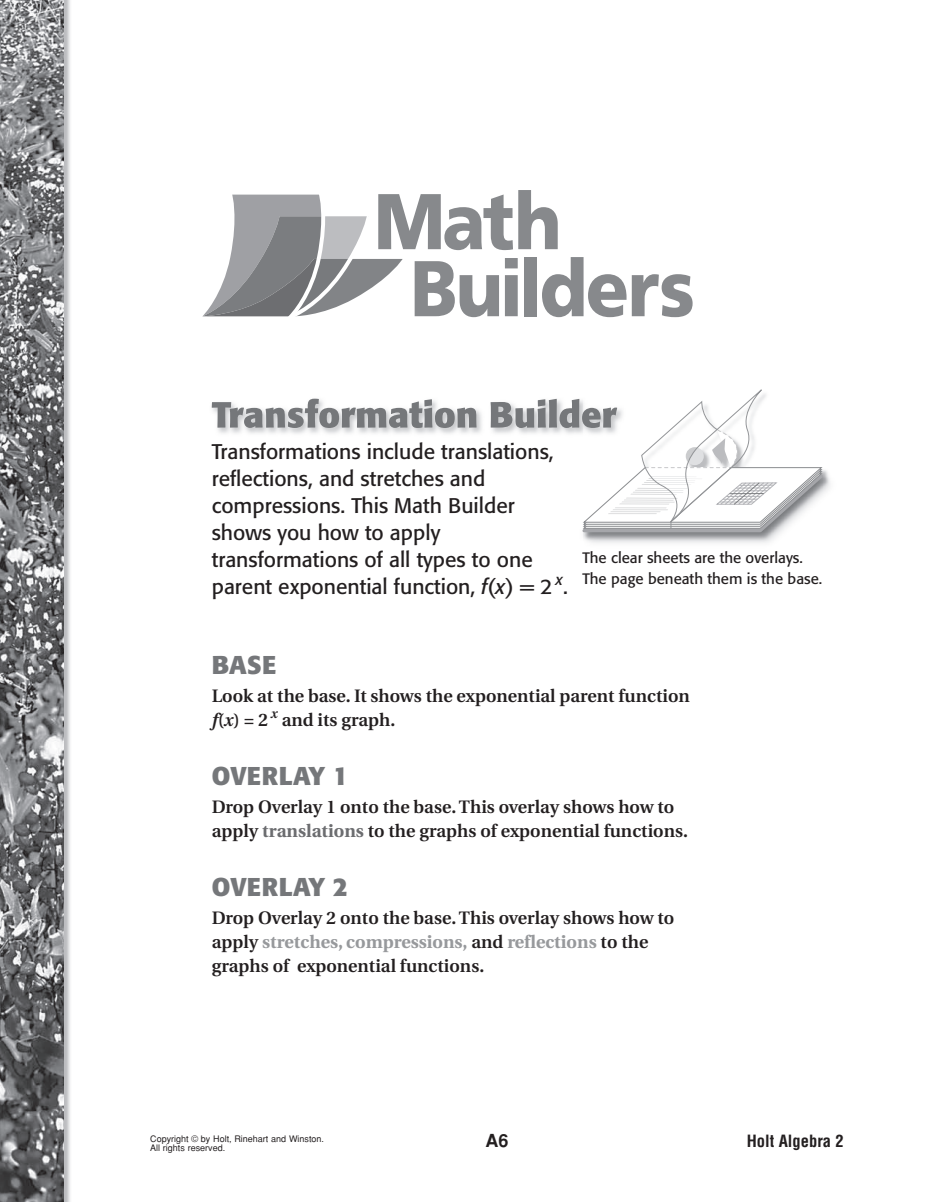
<style>
.page{position:relative;width:928px;height:1202px;background:#fff}
.page>*{position:absolute;margin:0;border:0;box-sizing:border-box;transform-origin:0 0}
.t1{font:900 78.9px/67.1px "Frutiger";letter-spacing:-.035em;color:#87898c;scale:.9 1}
.t2{font:700 25.5px "Formata";color:#75777a}
.t3{font:21px/27px "Formata";color:#231f20}
.t4{font:600 18px/24px "Utopia";color:#231f20}
.t5{font:700 18px "Helvetica";color:#231f20}
.t6{font:700 condensed 16.5px "Helvetica";color:#231f20}
.t7{font:15px/21px "Formata";color:#231f20}
.t8{font:9px "Helvetica";color:#231f20}
.s1{font-style:italic}
.s2{font-weight:700;color:#6c6d70}
.s3{font-weight:700;color:#97999c}
</style>
<div class="page">
<img style="left:583px;top:478px;width:247px;height:65px">
<svg style="left:202px;top:194px;width:200px;height:123px"></svg>
<img style="left:63px;top:0;width:7px;height:1202px">
<img style="left:0;top:0;width:63px;height:1202px">
<svg style="left:212px;top:389px;width:617px;height:146px"></svg>
<h1 class="t1" style="left:410px;top:187px;width:317px;text-indent:-36px">Math<br>Builders</h1>
<p class="t3" style="left:212px;top:438px;width:357px">Transformations include translations, reflections, and stretches and compressions. This Math Builder shows you how to apply transformations of all types to one parent exponential function, <span class="s1">f</span>(<span class="s1">x</span>) = 2 <sup>x</sup>.</p>
<p class="t7" style="left:582px;top:547px;width:241px">The clear sheets are the overlays.<br>The page beneath them is the base.</p>
<h2 class="t2" style="left:212px;top:648px;width:66px">BASE</h2>
<p class="t4" style="left:212px;top:684px;width:479px">Look at the base. It shows the exponential parent function <span class="s1">f</span>(<span class="s1">x</span>) = 2 <sup>x</sup> and its graph.</p>
<h2 class="t2" style="left:212px;top:759px;width:138px">OVERLAY 1</h2>
<p class="t4" style="left:212px;top:795px;width:477px">Drop Overlay 1 onto the base. This overlay shows how to apply <span class="s2">translations</span> to the graphs of exponential functions.</p>
<h2 class="t2" style="left:212px;top:870px;width:138px">OVERLAY 2</h2>
<p class="t4" style="left:212px;top:906px;width:464px">Drop Overlay 2 onto the base. This overlay shows how to apply <span class="s3">stretches, compressions,</span> and <span class="s3">reflections</span> to the graphs of exponential functions.</p>
<p class="t8" style="left:150px;top:1134px;width:175px">Copyright © by Holt, Rinehart and Winston.</p>
<p class="t5" style="left:485px;top:1130px;width:25px">A6</p>
<p class="t6" style="left:746px;top:1131px;width:99px">Holt Algebra 2</p>
<p class="t8" style="left:150px;top:1143px;width:77px">All rights reserved.</p>
</div>
